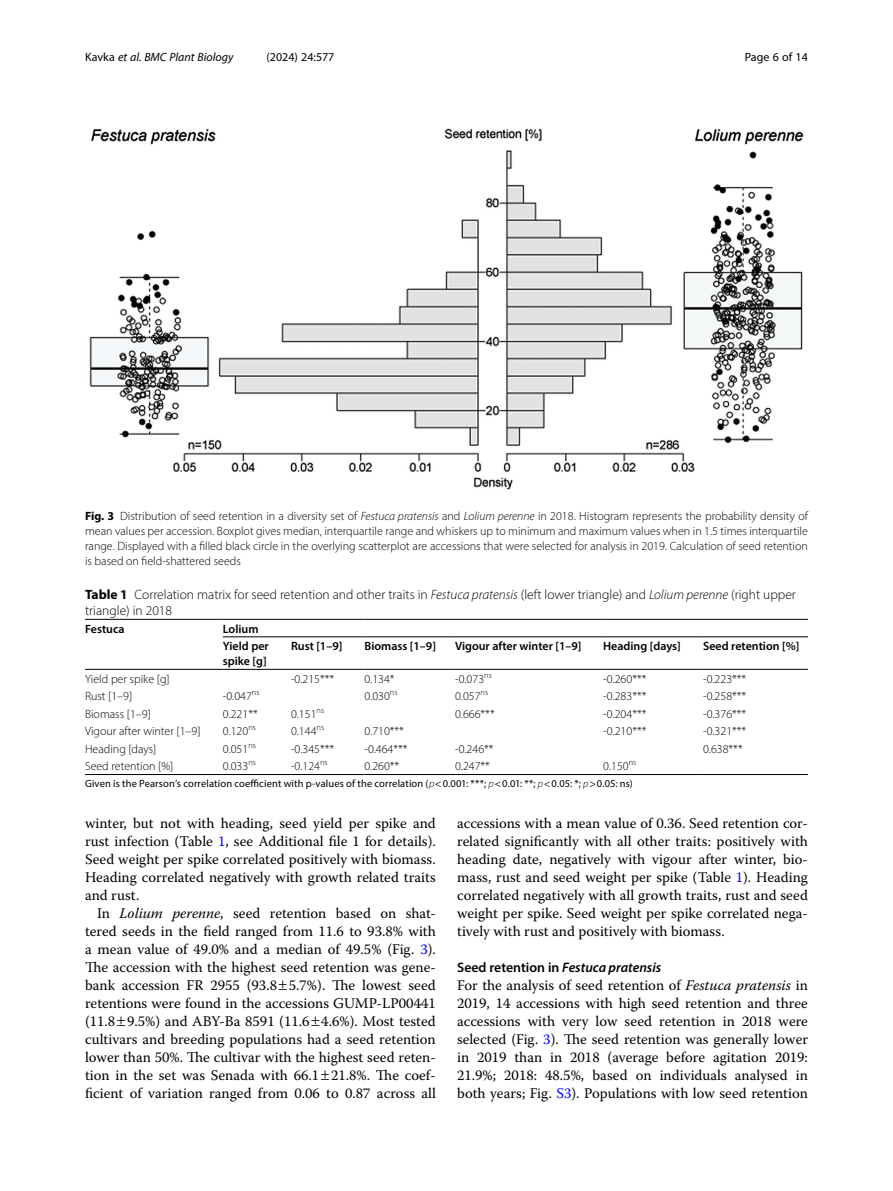
<style>
.page{position:relative;width:893px;height:1191px;background:#fff}
.page>*{position:absolute;margin:0;border:0;box-sizing:border-box;transform-origin:0 0}
.Body_Text_Indent{font:14.7px/18px "Warnock Pro";color:#000;text-align:justify}
.Body_Text{font:14.7px/18px "Warnock Pro";color:#000;text-align:justify}
.Head_2{font:italic 600 13.8px "Myriad Pro";color:#000}
.Table_Caption{font:300 13.5px/16.5px "Myriad Pro";color:#000}
.Figure_Caption{font:300 12px/15px "Myriad Pro";color:#000;text-align:justify}
.Table_Body{font:300 12px "Myriad Pro";color:#000}
.Table_Head{font:600 12px "Myriad Pro";color:#000}
.t1{font:italic 12px "Myriad Pro";color:#000}
.t2{font:12px "Myriad Pro";color:#000}
.Table_Footnote{font:10.5px "Myriad Pro";letter-spacing:.01em;color:#000}
.s1{font-style:normal}
.s2{font-weight:700}
.s3{font-style:italic}
.s4{font-weight:300;font-style:italic}
.s5{color:#00f}
</style>
<div class="page">
<hr style="left:85px;top:669px;width:138px;height:1px;background:#000">
<hr style="left:223px;top:669px;width:68px;height:1px;background:#000">
<hr style="left:291px;top:669px;width:73px;height:1px;background:#000">
<hr style="left:364px;top:669px;width:91px;height:1px;background:#000">
<hr style="left:455px;top:669px;width:148px;height:1px;background:#000">
<hr style="left:603px;top:669px;width:100px;height:1px;background:#000">
<hr style="left:703px;top:669px;width:105px;height:1px;background:#000">
<hr style="left:223px;top:774px;width:68px;height:1px;background:#000">
<hr style="left:291px;top:774px;width:73px;height:1px;background:#000">
<hr style="left:364px;top:774px;width:91px;height:1px;background:#000">
<hr style="left:455px;top:774px;width:148px;height:1px;background:#000">
<hr style="left:603px;top:774px;width:100px;height:1px;background:#000">
<hr style="left:703px;top:774px;width:105px;height:1px;background:#000">
<hr style="left:85px;top:774px;width:138px;height:1px;background:#000">
<hr style="left:85px;top:619px;width:138px;height:1px;background:#000">
<hr style="left:223px;top:619px;width:68px;height:1px;background:#000">
<hr style="left:291px;top:619px;width:73px;height:1px;background:#000">
<hr style="left:364px;top:619px;width:91px;height:1px;background:#000">
<hr style="left:455px;top:619px;width:148px;height:1px;background:#000">
<hr style="left:603px;top:619px;width:100px;height:1px;background:#000">
<hr style="left:703px;top:619px;width:105px;height:1px;background:#000">
<hr style="left:223px;top:636px;width:68px;height:1px;background:#000">
<hr style="left:291px;top:636px;width:73px;height:1px;background:#000">
<hr style="left:364px;top:636px;width:91px;height:1px;background:#000">
<hr style="left:455px;top:636px;width:148px;height:1px;background:#000">
<hr style="left:603px;top:636px;width:100px;height:1px;background:#000">
<hr style="left:703px;top:636px;width:105px;height:1px;background:#000">
<img style="left:89px;top:128px;width:715px;height:362px">
<p class="t1" style="left:85px;top:50px;width:150px"><span class="s1">Kavka</span> et al. BMC Plant Biology</p>
<p class="t2" style="left:266px;top:50px;width:70px">(2024) 24:577</p>
<p class="t2" style="left:745px;top:50px;width:65px">Page 6 of 14</p>
<p class="Figure_Caption" style="left:85px;top:508px;width:724px"><span class="s2">Fig. 3</span> Distribution of seed retention in a diversity set of <span class="s3">Festuca pratensis</span> and <span class="s3">Lolium perenne</span> in 2018. Histogram represents the probability density of mean values per accession. Boxplot gives median, interquartile range and whiskers up to minimum and maximum values when in 1.5 times interquartile range. Displayed with a filled black circle in the overlying scatterplot are accessions that were selected for analysis in 2019. Calculation of seed retention is based on field-shattered seeds</p>
<p class="Table_Caption" style="left:85px;top:585px;width:712px"><span class="s2">Table 1</span> Correlation matrix for seed retention and other traits in <span class="s3">Festuca pratensis</span> (left lower triangle) and <span class="s3">Lolium perenne</span> (right upper triangle) in 2018</p>
<p class="Table_Head" style="left:85px;top:621px;width:41px">Festuca</p>
<p class="Table_Head" style="left:223px;top:621px;width:37px">Lolium</p>
<p class="Table_Head" style="left:223px;top:638px;width:47px">Yield per</p>
<p class="Table_Head" style="left:223px;top:653px;width:45px">spike [g]</p>
<p class="Table_Head" style="left:291px;top:638px;width:53px">Rust [1–9]</p>
<p class="Table_Head" style="left:364px;top:638px;width:73px">Biomass [1–9]</p>
<p class="Table_Head" style="left:455px;top:638px;width:128px">Vigour after winter [1–9]</p>
<p class="Table_Head" style="left:603px;top:638px;width:79px">Heading [days]</p>
<p class="Table_Head" style="left:703px;top:638px;width:98px">Seed retention [%]</p>
<p class="Table_Body" style="left:85px;top:671px;width:86px">Yield per spike [g]</p>
<p class="Table_Body" style="left:291px;top:671px;width:45px">-0.215***</p>
<p class="Table_Body" style="left:364px;top:671px;width:32px">0.134*</p>
<p class="Table_Body" style="left:455px;top:671px;width:38px">-0.073<sup>ns</sup></p>
<p class="Table_Body" style="left:603px;top:671px;width:45px">-0.260***</p>
<p class="Table_Body" style="left:703px;top:671px;width:45px">-0.223***</p>
<p class="Table_Body" style="left:85px;top:689px;width:49px">Rust [1–9]</p>
<p class="Table_Body" style="left:223px;top:689px;width:38px">-0.047<sup>ns</sup></p>
<p class="Table_Body" style="left:364px;top:689px;width:35px">0.030<sup>ns</sup></p>
<p class="Table_Body" style="left:455px;top:689px;width:35px">0.057<sup>ns</sup></p>
<p class="Table_Body" style="left:603px;top:689px;width:45px">-0.283***</p>
<p class="Table_Body" style="left:703px;top:689px;width:45px">-0.258***</p>
<p class="Table_Body" style="left:85px;top:706px;width:67px">Biomass [1–9]</p>
<p class="Table_Body" style="left:223px;top:706px;width:36px">0.221**</p>
<p class="Table_Body" style="left:291px;top:706px;width:35px">0.151<sup>ns</sup></p>
<p class="Table_Body" style="left:455px;top:706px;width:41px">0.666***</p>
<p class="Table_Body" style="left:603px;top:706px;width:45px">-0.204***</p>
<p class="Table_Body" style="left:703px;top:706px;width:45px">-0.376***</p>
<p class="Table_Body" style="left:85px;top:724px;width:117px">Vigour after winter [1–9]</p>
<p class="Table_Body" style="left:223px;top:724px;width:35px">0.120<sup>ns</sup></p>
<p class="Table_Body" style="left:291px;top:724px;width:35px">0.144<sup>ns</sup></p>
<p class="Table_Body" style="left:364px;top:724px;width:41px">0.710***</p>
<p class="Table_Body" style="left:603px;top:724px;width:45px">-0.210***</p>
<p class="Table_Body" style="left:703px;top:724px;width:45px">-0.321***</p>
<p class="Table_Body" style="left:85px;top:741px;width:73px">Heading [days]</p>
<p class="Table_Body" style="left:223px;top:741px;width:35px">0.051<sup>ns</sup></p>
<p class="Table_Body" style="left:291px;top:741px;width:45px">-0.345***</p>
<p class="Table_Body" style="left:364px;top:741px;width:45px">-0.464***</p>
<p class="Table_Body" style="left:455px;top:741px;width:40px">-0.246**</p>
<p class="Table_Body" style="left:703px;top:741px;width:41px">0.638***</p>
<p class="Table_Body" style="left:85px;top:759px;width:90px">Seed retention [%]</p>
<p class="Table_Body" style="left:223px;top:759px;width:35px">0.033<sup>ns</sup></p>
<p class="Table_Body" style="left:291px;top:759px;width:38px">-0.124<sup>ns</sup></p>
<p class="Table_Body" style="left:364px;top:759px;width:36px">0.260**</p>
<p class="Table_Body" style="left:455px;top:759px;width:36px">0.247**</p>
<p class="Table_Body" style="left:603px;top:759px;width:35px">0.150<sup>ns</sup></p>
<p class="Table_Footnote" style="left:85px;top:776px;width:549px">Given is the Pearson’s correlation coefficient with p-values of the correlation (<span class="s4">p</span> 0.001: ***; <span class="s4">p</span> 0.01: **; <span class="s4">p</span> 0.05: *; <span class="s4">p</span> 0.05: ns)</p>
<p class="Body_Text" style="left:85px;top:814px;width:352px">winter, but not with heading, seed yield per spike and rust infection (Table <span class="s5">1</span>, see Additional file 1 for details).<br>Seed weight per spike correlated positively with biomass.<br>Heading correlated negatively with growth related traits and rust.</p>
<p class="Body_Text_Indent" style="left:85px;top:904px;width:352px;text-indent:12px">In <span class="s3">Lolium perenne</span>, seed retention based on shat&shy;tered seeds in the field ranged from 11.6 to 93.8% with a mean value of 49.0% and a median of 49.5% (Fig. <span class="s5">3</span>).<br>The accession with the highest seed retention was gene&shy;bank accession FR 2955 (93.8 5.7%). The lowest seed retentions were found in the accessions GUMP-LP00441 (11.8 9.5%) and ABY-Ba 8591 (11.6 4.6%). Most tested cultivars and breeding populations had a seed retention lower than 50%. The cultivar with the highest seed reten&shy;tion in the set was Senada with 66.1 21.8%. The coef&shy;ficient of variation ranged from 0.06 to 0.87 across all</p>
<p class="Body_Text_Indent" style="left:457px;top:814px;width:352px">accessions with a mean value of 0.36. Seed retention cor&shy;related significantly with all other traits: positively with heading date, negatively with vigour after winter, bio&shy;mass, rust and seed weight per spike (Table <span class="s5">1</span>). Heading correlated negatively with all growth traits, rust and seed weight per spike. Seed weight per spike correlated nega&shy;tively with rust and positively with biomass.</p>
<p class="Head_2" style="left:457px;top:959px;width:206px"><span class="s1">Seed retention in</span> Festuca pratensis</p>
<p class="Body_Text" style="left:457px;top:976px;width:352px">For the analysis of seed retention of <span class="s3">Festuca pratensis</span> in 2019, 14 accessions with high seed retention and three accessions with very low seed retention in 2018 were selected (Fig. <span class="s5">3</span>). The seed retention was generally lower in 2019 than in 2018 (average before agitation 2019:<br>21.9%; 2018: 48.5%, based on individuals analysed in both years; Fig. <span class="s5">S3</span>). Populations with low seed retention</p>
</div>
